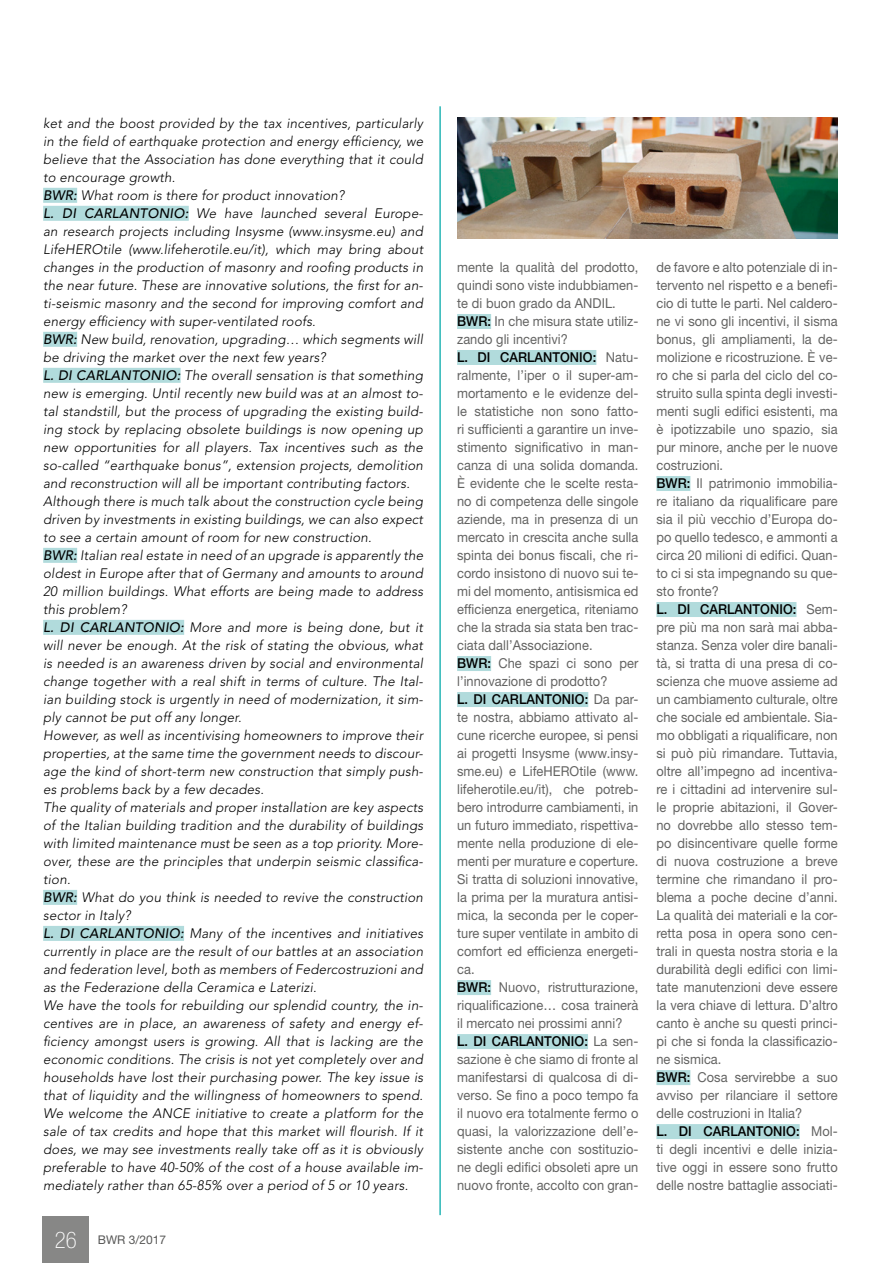
<style>
.page{position:relative;width:893px;height:1263px;background:#fff}
.page>*{position:absolute;margin:0;border:0;box-sizing:border-box;transform-origin:0 0}
.t1{font:100 condensed 22.95px "Helvetica Neue LT Std";color:#fff}
.testo_ENG{font:italic 300 13.65px/18px "Avenir LT Std";letter-spacing:.015em;color:#000;text-align:justify}
.testo_ITA{font:13.65px/18px "Helvetica Neue LT Std";letter-spacing:.005em;color:#636362;text-align:justify;scale:.94 1}
.t2{font:12px "Helvetica Neue LT Std";color:#575756}
.s1{font-weight:500}
.s2{font-weight:500;color:#000}
</style>
<div class="page">
<div style="left:43px;top:1216px;width:46px;height:47px;background:#878786"></div>
<hr style="left:439px;top:106px;width:2px;height:1109px;background:#29b6b6">
<div style="left:43px;top:188px;width:34px;height:15px;background:#b1dbdc"></div>
<div style="left:43px;top:206px;width:146px;height:15px;background:#b1dbdc"></div>
<div style="left:43px;top:332px;width:34px;height:15px;background:#b1dbdc"></div>
<div style="left:43px;top:368px;width:138px;height:15px;background:#b1dbdc"></div>
<div style="left:43px;top:548px;width:34px;height:15px;background:#b1dbdc"></div>
<div style="left:43px;top:620px;width:141px;height:15px;background:#b1dbdc"></div>
<div style="left:43px;top:890px;width:34px;height:15px;background:#b1dbdc"></div>
<div style="left:43px;top:926px;width:141px;height:15px;background:#b1dbdc"></div>
<div style="left:457px;top:314px;width:34px;height:15px;background:#b1dbdc"></div>
<div style="left:457px;top:350px;width:139px;height:15px;background:#b1dbdc"></div>
<div style="left:457px;top:656px;width:34px;height:15px;background:#b1dbdc"></div>
<div style="left:457px;top:692px;width:131px;height:15px;background:#b1dbdc"></div>
<div style="left:457px;top:980px;width:34px;height:15px;background:#b1dbdc"></div>
<div style="left:457px;top:1034px;width:131px;height:15px;background:#b1dbdc"></div>
<div style="left:656px;top:476px;width:34px;height:15px;background:#b1dbdc"></div>
<div style="left:656px;top:602px;width:140px;height:15px;background:#b1dbdc"></div>
<div style="left:656px;top:1070px;width:34px;height:15px;background:#b1dbdc"></div>
<div style="left:656px;top:1124px;width:144px;height:15px;background:#b1dbdc"></div>
<img style="left:457px;top:117px;width:381px;height:121px">
<p class="testo_ENG" style="left:43px;top:114px;width:381px">ket and the boost provided by the tax incentives, particularly in the field of earthquake protection and energy efficiency, we believe that the Association has done everything that it could to encourage growth.</p>
<p class="testo_ENG" style="left:43px;top:186px;width:303px"><span class="s1">BWR:</span> What room is there for product innovation?</p>
<p class="testo_ENG" style="left:43px;top:204px;width:381px"><span class="s1">L. DI CARLANTONIO:</span> We have launched several Europe&shy;an research projects including Insysme (www.insysme.eu) and LifeHEROtile (www.lifeherotile.eu/it), which may bring about changes in the production of masonry and roofing products in the near future. These are innovative solutions, the first for an&shy;ti-seismic masonry and the second for improving comfort and energy efficiency with super-ventilated roofs.</p>
<p class="testo_ENG" style="left:43px;top:330px;width:381px"><span class="s1">BWR:</span> New build, renovation, upgrading… which segments will be driving the market over the next few years?</p>
<p class="testo_ENG" style="left:43px;top:366px;width:381px"><span class="s1">L. DI CARLANTONIO:</span> The overall sensation is that something new is emerging. Until recently new build was at an almost to&shy;tal standstill, but the process of upgrading the existing build&shy;ing stock by replacing obsolete buildings is now opening up new opportunities for all players. Tax incentives such as the so-called “earthquake bonus”, extension projects, demolition and reconstruction will all be important contributing factors.</p>
<p class="testo_ENG" style="left:43px;top:492px;width:381px">Although there is much talk about the construction cycle being driven by investments in existing buildings, we can also expect to see a certain amount of room for new construction.</p>
<p class="testo_ENG" style="left:43px;top:546px;width:381px"><span class="s1">BWR:</span> Italian real estate in need of an upgrade is apparently the oldest in Europe after that of Germany and amounts to around 20 million buildings. What efforts are being made to address this problem?</p>
<p class="testo_ENG" style="left:43px;top:618px;width:381px"><span class="s1">L. DI CARLANTONIO:</span> More and more is being done, but it will never be enough. At the risk of stating the obvious, what is needed is an awareness driven by social and environmental change together with a real shift in terms of culture. The Ital&shy;ian building stock is urgently in need of modernization, it sim&shy;ply cannot be put off any longer.</p>
<p class="testo_ENG" style="left:43px;top:726px;width:381px">However, as well as incentivising homeowners to improve their properties, at the same time the government needs to discour&shy;age the kind of short-term new construction that simply push&shy;es problems back by a few decades.</p>
<p class="testo_ENG" style="left:43px;top:798px;width:381px">The quality of materials and proper installation are key aspects of the Italian building tradition and the durability of buildings with limited maintenance must be seen as a top priority. More&shy;over, these are the principles that underpin seismic classifica&shy;tion.</p>
<p class="testo_ENG" style="left:43px;top:888px;width:381px"><span class="s1">BWR:</span> What do you think is needed to revive the construction sector in Italy?</p>
<p class="testo_ENG" style="left:43px;top:924px;width:381px"><span class="s1">L. DI CARLANTONIO:</span> Many of the incentives and initiatives currently in place are the result of our battles at an association and federation level, both as members of Federcostruzioni and as the Federazione della Ceramica e Laterizi.</p>
<p class="testo_ENG" style="left:43px;top:996px;width:381px">We have the tools for rebuilding our splendid country, the in&shy;centives are in place, an awareness of safety and energy ef&shy;ficiency amongst users is growing. All that is lacking are the economic conditions. The crisis is not yet completely over and households have lost their purchasing power. The key issue is that of liquidity and the willingness of homeowners to spend.<br>We welcome the ANCE initiative to create a platform for the sale of tax credits and hope that this market will flourish. If it does, we may see investments really take off as it is obviously preferable to have 40-50% of the cost of a house available im&shy;mediately rather than 65-85% over a period of 5 or 10 years.</p>
<p class="t1" style="left:55px;top:1227px;width:24px">26</p>
<p class="t2" style="left:98px;top:1232px;width:70px">BWR 3/2017</p>
<p class="testo_ITA" style="left:457px;top:258px;width:194px">mente la qualità del prodotto, quindi sono viste indubbiamen&shy;te di buon grado da ANDIL.</p>
<p class="testo_ITA" style="left:457px;top:312px;width:194px"><span class="s2">BWR:</span> In che misura state utiliz&shy;zando gli incentivi?</p>
<p class="testo_ITA" style="left:457px;top:348px;width:194px"><span class="s2">L. DI CARLANTONIO:</span> Natu&shy;ralmente, l’iper o il super-am&shy;mortamento e le evidenze del&shy;le statistiche non sono fatto&shy;ri sufficienti a garantire un inve&shy;stimento significativo in man&shy;canza di una solida domanda.<br>È evidente che le scelte resta&shy;no di competenza delle singole aziende, ma in presenza di un mercato in crescita anche sulla spinta dei bonus fiscali, che ri&shy;cordo insistono di nuovo sui te&shy;mi del momento, antisismica ed efficienza energetica, riteniamo che la strada sia stata ben trac&shy;ciata dall’Associazione.</p>
<p class="testo_ITA" style="left:457px;top:654px;width:194px"><span class="s2">BWR:</span> Che spazi ci sono per l’innovazione di prodotto?</p>
<p class="testo_ITA" style="left:457px;top:690px;width:194px"><span class="s2">L. DI CARLANTONIO:</span> Da par&shy;te nostra, abbiamo attivato al&shy;cune ricerche europee, si pensi ai progetti Insysme (www.insy&shy;sme.eu) e LifeHEROtile (www. lifeherotile.eu/it), che potreb&shy;bero introdurre cambiamenti, in un futuro immediato, rispettiva&shy;mente nella produzione di ele&shy;menti per murature e coperture.<br>Si tratta di soluzioni innovative, la prima per la muratura antisi&shy;mica, la seconda per le coper&shy;ture super ventilate in ambito di comfort ed efficienza energeti&shy;ca.</p>
<p class="testo_ITA" style="left:457px;top:978px;width:194px"><span class="s2">BWR:</span> Nuovo, ristrutturazione, riqualificazione… cosa trainerà il mercato nei prossimi anni?</p>
<p class="testo_ITA" style="left:457px;top:1032px;width:194px"><span class="s2">L. DI CARLANTONIO:</span> La sen&shy;sazione è che siamo di fronte al manifestarsi di qualcosa di di&shy;verso. Se fino a poco tempo fa il nuovo era totalmente fermo o quasi, la valorizzazione dell’e&shy;sistente anche con sostituzio&shy;ne degli edifici obsoleti apre un nuovo fronte, accolto con gran-</p>
<p class="testo_ITA" style="left:656px;top:258px;width:194px">de favore e alto potenziale di in&shy;tervento nel rispetto e a benefi&shy;cio di tutte le parti. Nel caldero&shy;ne vi sono gli incentivi, il sisma bonus, gli ampliamenti, la de&shy;molizione e ricostruzione. È ve&shy;ro che si parla del ciclo del co&shy;struito sulla spinta degli investi&shy;menti sugli edifici esistenti, ma è ipotizzabile uno spazio, sia pur minore, anche per le nuove costruzioni.</p>
<p class="testo_ITA" style="left:656px;top:474px;width:194px"><span class="s2">BWR:</span> Il patrimonio immobilia&shy;re italiano da riqualificare pare sia il più vecchio d’Europa do&shy;po quello tedesco, e ammonti a circa 20 milioni di edifici. Quan&shy;to ci si sta impegnando su que&shy;sto fronte?</p>
<p class="testo_ITA" style="left:656px;top:600px;width:194px"><span class="s2">L. DI CARLANTONIO:</span> Sem&shy;pre più ma non sarà mai abba&shy;stanza. Senza voler dire banali&shy;tà, si tratta di una presa di co&shy;scienza che muove assieme ad un cambiamento culturale, oltre che sociale ed ambientale. Sia&shy;mo obbligati a riqualificare, non si può più rimandare. Tuttavia, oltre all’impegno ad incentiva&shy;re i cittadini ad intervenire sul&shy;le proprie abitazioni, il Gover&shy;no dovrebbe allo stesso tem&shy;po disincentivare quelle forme di nuova costruzione a breve termine che rimandano il pro&shy;blema a poche decine d’anni.<br>La qualità dei materiali e la cor&shy;retta posa in opera sono cen&shy;trali in questa nostra storia e la durabilità degli edifici con limi&shy;tate manutenzioni deve essere la vera chiave di lettura. D’altro canto è anche su questi princi&shy;pi che si fonda la classificazio&shy;ne sismica.</p>
<p class="testo_ITA" style="left:656px;top:1068px;width:194px"><span class="s2">BWR:</span> Cosa servirebbe a suo avviso per rilanciare il settore delle costruzioni in Italia?</p>
<p class="testo_ITA" style="left:656px;top:1122px;width:194px"><span class="s2">L. DI CARLANTONIO:</span> Mol&shy;ti degli incentivi e delle inizia&shy;tive oggi in essere sono frutto delle nostre battaglie associati-</p>
</div>
